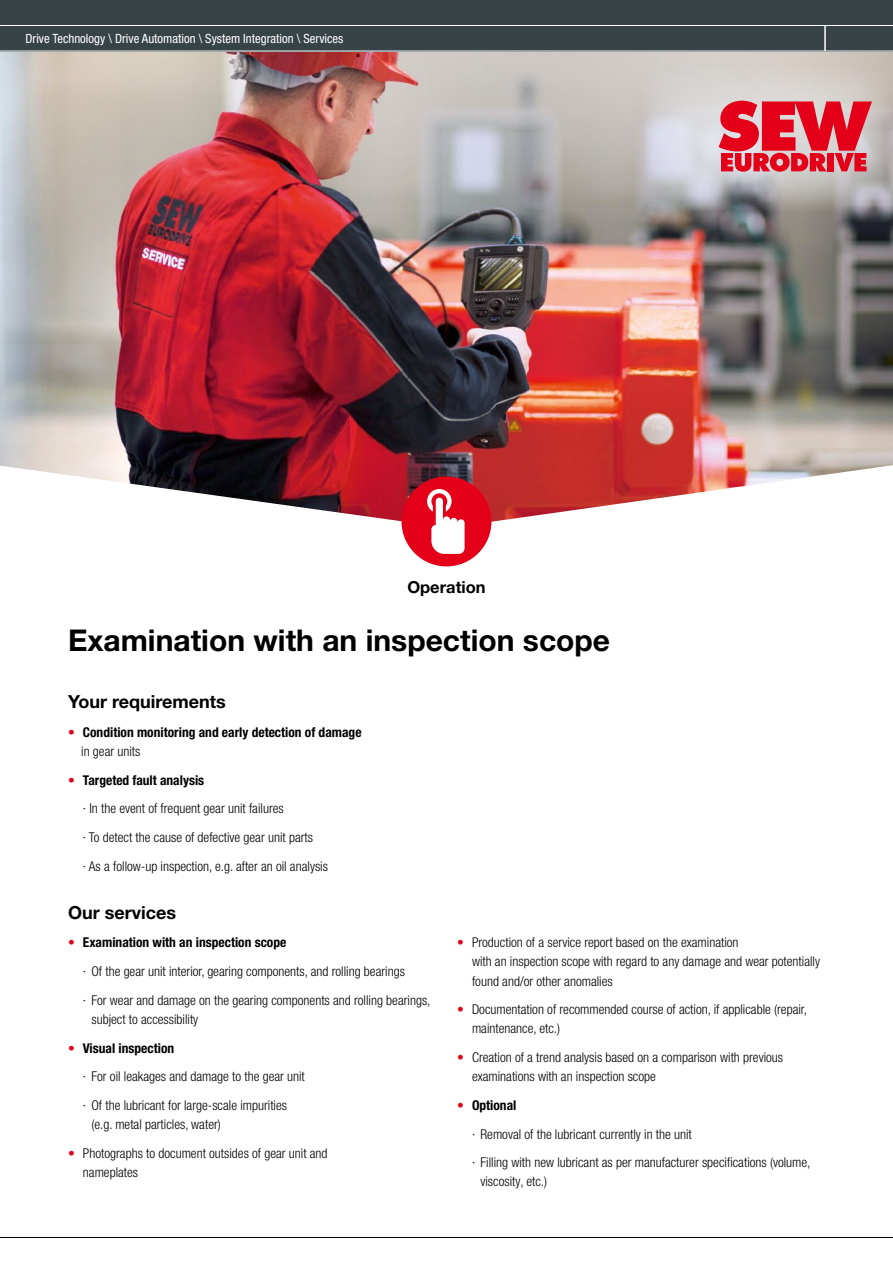
<style>
.page{position:relative;width:893px;height:1263px;background:#fff}
.page>*{position:absolute;margin:0;border:0;box-sizing:border-box;transform-origin:0 0}
.t1{font:700 30px "Helvetica Neue LT Pro";color:#000}
.a_HeadimKasten{font:700 18px "Helvetica Neue LT Pro";color:#000}
.Subhead_Service{font:700 16.5px "Helvetica Neue LT Pro";color:#000}
.a_Fliesstext{font:300 condensed 13.5px/19.2px "Helvetica Neue LT Pro";color:#000}
.a_Fliesstext-2{font:700 condensed 13.5px/19.2px "Helvetica Neue LT Pro";color:#000}
._8_Kopfleiste_Titel{font:condensed 12.75px "Helvetica Neue LT Pro";color:#fff}
.s1{font-weight:300;color:#e30018}
.s2{font-weight:300}
.s3{color:#e30018}
</style>
<div class="page">
<img style="left:0;top:52px;width:893px;height:478px">
<hr style="left:0;top:1237px;width:893px;height:1px;background:#000">
<div style="left:0;top:0;width:893px;height:51px;background:#384347"></div>
<hr style="left:0;top:25px;width:893px;height:1px;background:#fff">
<div style="left:401px;top:476px;width:90px;height:90px;background:#e30018;border-radius:50%"></div>
<svg style="left:427px;top:489px;width:38px;height:65px"></svg>
<svg style="left:643px;top:67px;width:250px;height:143px;background:#c5c2c3"></svg>
<svg style="left:825px;top:26px;width:1px;height:25px"></svg>
<svg style="left:719px;top:101px;width:153px;height:71px;background:#de4555"></svg>
<p class="_8_Kopfleiste_Titel" style="left:26px;top:31px;width:319px">Drive Technology \ Drive Automation \ System Integration \ Services</p>
<p class="Subhead_Service" style="left:407px;top:576px;width:80px">Operation</p>
<p class="t1" style="left:68px;top:621px;width:544px">Examination with an inspection scope</p>
<p class="a_HeadimKasten" style="left:68px;top:690px;width:159px">Your requirements</p>
<p class="a_Fliesstext-2" style="left:81px;top:722px;width:282px;text-indent:-13px"><span class="s1">•</span> Condition monitoring and early detection of damage <span class="s2">in gear units</span></p>
<p class="a_Fliesstext-2" style="left:68px;top:770px;width:138px"><span class="s3">•</span> Targeted fault analysis</p>
<p class="a_Fliesstext" style="left:83px;top:799px;width:202px">∙ In the event of frequent gear unit failures</p>
<p class="a_Fliesstext" style="left:83px;top:827px;width:232px">∙ To detect the cause of defective gear unit parts</p>
<p class="a_Fliesstext" style="left:83px;top:856px;width:247px">∙ As a follow-up inspection, e.g. after an oil analysis</p>
<p class="a_HeadimKasten" style="left:68px;top:901px;width:110px">Our services</p>
<p class="a_Fliesstext-2" style="left:68px;top:933px;width:220px"><span class="s1">•</span> Examination with an inspection scope</p>
<p class="a_Fliesstext" style="left:83px;top:961px;width:323px">∙ Of the gear unit interior, gearing components, and rolling bearings</p>
<p class="a_Fliesstext" style="left:91px;top:990px;width:341px;text-indent:-9px">∙ For wear and damage on the gearing components and rolling bearings, subject to accessibility</p>
<p class="a_Fliesstext-2" style="left:68px;top:1038px;width:108px"><span class="s1">•</span> Visual inspection</p>
<p class="a_Fliesstext" style="left:83px;top:1067px;width:223px">∙ For oil leakages and damage to the gear unit</p>
<p class="a_Fliesstext" style="left:91px;top:1095px;width:197px;text-indent:-9px">∙ Of the lubricant for large-scale impurities (e.g. metal particles, water)</p>
<p class="a_Fliesstext" style="left:83px;top:1143px;width:246px;text-indent:-15px"><span class="s3">•</span> Photographs to document outsides of gear unit and nameplates</p>
<p class="a_Fliesstext" style="left:472px;top:933px;width:350px;text-indent:-15px"><span class="s3">•</span> Production of a service report based on the examination<br>with an inspection scope with regard to any damage and wear potentially found and/or other anomalies</p>
<p class="a_Fliesstext" style="left:472px;top:1000px;width:336px;text-indent:-15px"><span class="s3">•</span> Documentation of recommended course of action, if applicable (repair, maintenance, etc.)</p>
<p class="a_Fliesstext" style="left:472px;top:1048px;width:313px;text-indent:-15px"><span class="s3">•</span> Creation of a trend analysis based on a comparison with previous examinations with an inspection scope</p>
<p class="a_Fliesstext-2" style="left:457px;top:1095px;width:61px"><span class="s1">•</span> Optional</p>
<p class="a_Fliesstext" style="left:472px;top:1124px;width:221px">∙ Removal of the lubricant currently in the unit</p>
<p class="a_Fliesstext" style="left:480px;top:1153px;width:331px;text-indent:-9px">∙ Filling with new lubricant as per manufacturer specifications (volume, viscosity, etc.)</p>
</div>
